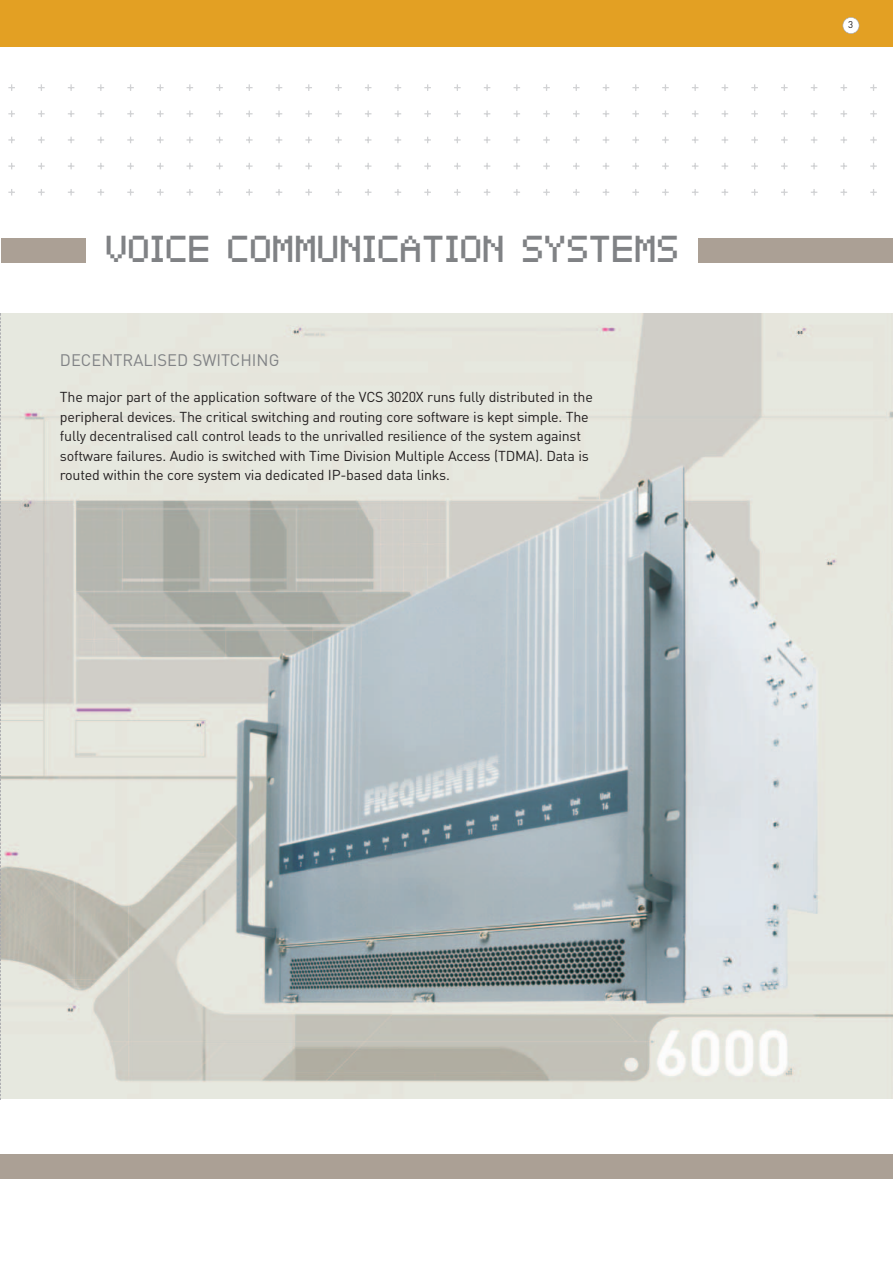
<style>
.page{position:relative;width:893px;height:1262px;background:#fff}
.page>*{position:absolute;margin:0;border:0;box-sizing:border-box;transform-origin:0 0}
.t1{font:37.5px "DS Sys Bit";color:#808285}
.t2{font:16.5px "DIN";color:#808285}
.t3{font:14.25px/19.5px "DIN";letter-spacing:-.015em;color:#231f20}
.t4{font:9.75px "DIN";color:#231f20}
</style>
<div class="page">
<img style="left:1px;top:313px;width:891px;height:786px">
<div style="left:1px;top:238px;width:84px;height:25px;background:#aba095"></div>
<div style="left:698px;top:238px;width:194px;height:25px;background:#aba095"></div>
<div style="left:0;top:0;width:892px;height:47px;background:#e3a023"></div>
<svg style="left:186px;top:84px;width:7px;height:7px"></svg>
<svg style="left:216px;top:84px;width:7px;height:7px"></svg>
<svg style="left:246px;top:84px;width:6px;height:7px"></svg>
<svg style="left:276px;top:84px;width:6px;height:7px"></svg>
<svg style="left:305px;top:84px;width:7px;height:7px"></svg>
<svg style="left:335px;top:84px;width:7px;height:7px"></svg>
<svg style="left:365px;top:84px;width:6px;height:7px"></svg>
<svg style="left:394px;top:84px;width:7px;height:7px"></svg>
<svg style="left:424px;top:84px;width:7px;height:7px"></svg>
<svg style="left:454px;top:84px;width:6px;height:7px"></svg>
<svg style="left:484px;top:84px;width:6px;height:7px"></svg>
<svg style="left:513px;top:84px;width:7px;height:7px"></svg>
<svg style="left:543px;top:84px;width:7px;height:7px"></svg>
<svg style="left:573px;top:84px;width:6px;height:7px"></svg>
<svg style="left:602px;top:84px;width:7px;height:7px"></svg>
<svg style="left:632px;top:84px;width:7px;height:7px"></svg>
<svg style="left:662px;top:84px;width:6px;height:7px"></svg>
<svg style="left:692px;top:84px;width:6px;height:7px"></svg>
<svg style="left:721px;top:84px;width:7px;height:7px"></svg>
<svg style="left:751px;top:84px;width:7px;height:7px"></svg>
<svg style="left:781px;top:84px;width:6px;height:7px"></svg>
<svg style="left:811px;top:84px;width:6px;height:7px"></svg>
<svg style="left:840px;top:84px;width:7px;height:7px"></svg>
<svg style="left:870px;top:84px;width:6px;height:7px"></svg>
<svg style="left:186px;top:110px;width:7px;height:7px"></svg>
<svg style="left:216px;top:110px;width:7px;height:7px"></svg>
<svg style="left:246px;top:110px;width:6px;height:7px"></svg>
<svg style="left:276px;top:110px;width:6px;height:7px"></svg>
<svg style="left:305px;top:110px;width:7px;height:7px"></svg>
<svg style="left:335px;top:110px;width:7px;height:7px"></svg>
<svg style="left:365px;top:110px;width:6px;height:7px"></svg>
<svg style="left:394px;top:110px;width:7px;height:7px"></svg>
<svg style="left:424px;top:110px;width:7px;height:7px"></svg>
<svg style="left:454px;top:110px;width:6px;height:7px"></svg>
<svg style="left:484px;top:110px;width:6px;height:7px"></svg>
<svg style="left:513px;top:110px;width:7px;height:7px"></svg>
<svg style="left:543px;top:110px;width:7px;height:7px"></svg>
<svg style="left:573px;top:110px;width:6px;height:7px"></svg>
<svg style="left:602px;top:110px;width:7px;height:7px"></svg>
<svg style="left:632px;top:110px;width:7px;height:7px"></svg>
<svg style="left:662px;top:110px;width:6px;height:7px"></svg>
<svg style="left:692px;top:110px;width:6px;height:7px"></svg>
<svg style="left:721px;top:110px;width:7px;height:7px"></svg>
<svg style="left:751px;top:110px;width:7px;height:7px"></svg>
<svg style="left:781px;top:110px;width:6px;height:7px"></svg>
<svg style="left:811px;top:110px;width:6px;height:7px"></svg>
<svg style="left:840px;top:110px;width:7px;height:7px"></svg>
<svg style="left:870px;top:110px;width:6px;height:7px"></svg>
<svg style="left:186px;top:137px;width:7px;height:6px"></svg>
<svg style="left:216px;top:137px;width:7px;height:6px"></svg>
<svg style="left:246px;top:137px;width:6px;height:6px"></svg>
<svg style="left:276px;top:137px;width:6px;height:6px"></svg>
<svg style="left:305px;top:137px;width:7px;height:6px"></svg>
<svg style="left:335px;top:137px;width:7px;height:6px"></svg>
<svg style="left:365px;top:137px;width:6px;height:6px"></svg>
<svg style="left:394px;top:137px;width:7px;height:6px"></svg>
<svg style="left:424px;top:137px;width:7px;height:6px"></svg>
<svg style="left:454px;top:137px;width:6px;height:6px"></svg>
<svg style="left:484px;top:137px;width:6px;height:6px"></svg>
<svg style="left:513px;top:137px;width:7px;height:6px"></svg>
<svg style="left:543px;top:137px;width:7px;height:6px"></svg>
<svg style="left:573px;top:137px;width:6px;height:6px"></svg>
<svg style="left:603px;top:137px;width:6px;height:6px"></svg>
<svg style="left:632px;top:137px;width:7px;height:6px"></svg>
<svg style="left:662px;top:137px;width:6px;height:6px"></svg>
<svg style="left:692px;top:137px;width:6px;height:6px"></svg>
<svg style="left:721px;top:137px;width:7px;height:6px"></svg>
<svg style="left:751px;top:137px;width:7px;height:6px"></svg>
<svg style="left:781px;top:137px;width:6px;height:6px"></svg>
<svg style="left:811px;top:137px;width:6px;height:6px"></svg>
<svg style="left:840px;top:137px;width:7px;height:6px"></svg>
<svg style="left:870px;top:137px;width:6px;height:6px"></svg>
<svg style="left:186px;top:163px;width:7px;height:6px"></svg>
<svg style="left:216px;top:163px;width:7px;height:6px"></svg>
<svg style="left:246px;top:163px;width:6px;height:6px"></svg>
<svg style="left:276px;top:163px;width:6px;height:6px"></svg>
<svg style="left:305px;top:163px;width:7px;height:6px"></svg>
<svg style="left:335px;top:163px;width:7px;height:6px"></svg>
<svg style="left:365px;top:163px;width:6px;height:6px"></svg>
<svg style="left:394px;top:163px;width:7px;height:6px"></svg>
<svg style="left:424px;top:163px;width:7px;height:6px"></svg>
<svg style="left:454px;top:163px;width:6px;height:6px"></svg>
<svg style="left:484px;top:163px;width:6px;height:6px"></svg>
<svg style="left:513px;top:163px;width:7px;height:6px"></svg>
<svg style="left:543px;top:163px;width:7px;height:6px"></svg>
<svg style="left:573px;top:163px;width:6px;height:6px"></svg>
<svg style="left:603px;top:163px;width:6px;height:6px"></svg>
<svg style="left:632px;top:163px;width:7px;height:6px"></svg>
<svg style="left:662px;top:163px;width:6px;height:6px"></svg>
<svg style="left:692px;top:163px;width:6px;height:6px"></svg>
<svg style="left:721px;top:163px;width:7px;height:6px"></svg>
<svg style="left:751px;top:163px;width:7px;height:6px"></svg>
<svg style="left:781px;top:163px;width:6px;height:6px"></svg>
<svg style="left:811px;top:163px;width:6px;height:6px"></svg>
<svg style="left:840px;top:163px;width:7px;height:6px"></svg>
<svg style="left:870px;top:163px;width:6px;height:6px"></svg>
<svg style="left:186px;top:189px;width:7px;height:6px"></svg>
<svg style="left:216px;top:189px;width:7px;height:6px"></svg>
<svg style="left:246px;top:189px;width:6px;height:6px"></svg>
<svg style="left:276px;top:189px;width:6px;height:6px"></svg>
<svg style="left:305px;top:189px;width:7px;height:6px"></svg>
<svg style="left:335px;top:189px;width:7px;height:6px"></svg>
<svg style="left:8px;top:84px;width:7px;height:7px"></svg>
<svg style="left:38px;top:84px;width:7px;height:7px"></svg>
<svg style="left:68px;top:84px;width:6px;height:7px"></svg>
<svg style="left:98px;top:84px;width:6px;height:7px"></svg>
<svg style="left:127px;top:84px;width:7px;height:7px"></svg>
<svg style="left:157px;top:84px;width:6px;height:7px"></svg>
<svg style="left:8px;top:110px;width:7px;height:7px"></svg>
<svg style="left:38px;top:110px;width:7px;height:7px"></svg>
<svg style="left:68px;top:110px;width:6px;height:7px"></svg>
<svg style="left:98px;top:110px;width:6px;height:7px"></svg>
<svg style="left:127px;top:110px;width:7px;height:7px"></svg>
<svg style="left:157px;top:110px;width:6px;height:7px"></svg>
<svg style="left:8px;top:137px;width:7px;height:6px"></svg>
<svg style="left:38px;top:137px;width:7px;height:6px"></svg>
<svg style="left:68px;top:137px;width:6px;height:6px"></svg>
<svg style="left:98px;top:137px;width:6px;height:6px"></svg>
<svg style="left:127px;top:137px;width:7px;height:6px"></svg>
<svg style="left:157px;top:137px;width:6px;height:6px"></svg>
<svg style="left:8px;top:163px;width:7px;height:6px"></svg>
<svg style="left:38px;top:163px;width:7px;height:6px"></svg>
<svg style="left:68px;top:163px;width:6px;height:6px"></svg>
<svg style="left:98px;top:163px;width:6px;height:6px"></svg>
<svg style="left:127px;top:163px;width:7px;height:6px"></svg>
<svg style="left:157px;top:163px;width:6px;height:6px"></svg>
<svg style="left:8px;top:189px;width:7px;height:6px"></svg>
<svg style="left:38px;top:189px;width:7px;height:6px"></svg>
<svg style="left:68px;top:189px;width:6px;height:6px"></svg>
<svg style="left:98px;top:189px;width:6px;height:6px"></svg>
<svg style="left:127px;top:189px;width:7px;height:6px"></svg>
<svg style="left:157px;top:189px;width:6px;height:6px"></svg>
<svg style="left:365px;top:189px;width:6px;height:6px"></svg>
<svg style="left:394px;top:189px;width:7px;height:6px"></svg>
<svg style="left:424px;top:189px;width:7px;height:6px"></svg>
<svg style="left:454px;top:189px;width:6px;height:6px"></svg>
<svg style="left:484px;top:189px;width:6px;height:6px"></svg>
<svg style="left:513px;top:189px;width:7px;height:6px"></svg>
<svg style="left:543px;top:189px;width:7px;height:6px"></svg>
<svg style="left:573px;top:189px;width:6px;height:6px"></svg>
<svg style="left:602px;top:189px;width:7px;height:6px"></svg>
<svg style="left:632px;top:189px;width:7px;height:6px"></svg>
<svg style="left:662px;top:189px;width:6px;height:6px"></svg>
<svg style="left:692px;top:189px;width:6px;height:6px"></svg>
<svg style="left:721px;top:189px;width:7px;height:6px"></svg>
<svg style="left:751px;top:189px;width:7px;height:6px"></svg>
<svg style="left:781px;top:189px;width:6px;height:6px"></svg>
<svg style="left:811px;top:189px;width:6px;height:6px"></svg>
<svg style="left:840px;top:189px;width:7px;height:6px"></svg>
<svg style="left:870px;top:189px;width:6px;height:6px"></svg>
<div style="left:842px;top:17px;width:17px;height:17px;background:#fff;border-radius:50%"></div>
<div style="left:842px;top:17px;width:17px;height:17px;border:1px solid #a8a9ad;border-radius:50%"></div>
<div style="left:0;top:1154px;width:892px;height:25px;background:#aba095"></div>
<svg style="left:0;top:313px;width:1px;height:787px"></svg>
<h1 class="t1" style="left:107px;top:236px;width:575px">VOICE COMMUNICATION SYSTEMS</h1>
<p class="t2" style="left:60px;top:354px;width:221px">DECENTRALISED SWITCHING</p>
<p class="t3" style="left:60px;top:389px;width:534px">The major part of the application software of the VCS 3020X runs fully distributed in the peripheral devices. The critical switching and routing core software is kept simple. The fully decentralised call control leads to the unrivalled resilience of the system against software failures. Audio is switched with Time Division Multiple Access (TDMA). Data is routed within the core system via dedicated IP-based data links.</p>
<p class="t4" style="left:848px;top:21px;width:7px">3</p>
</div>
